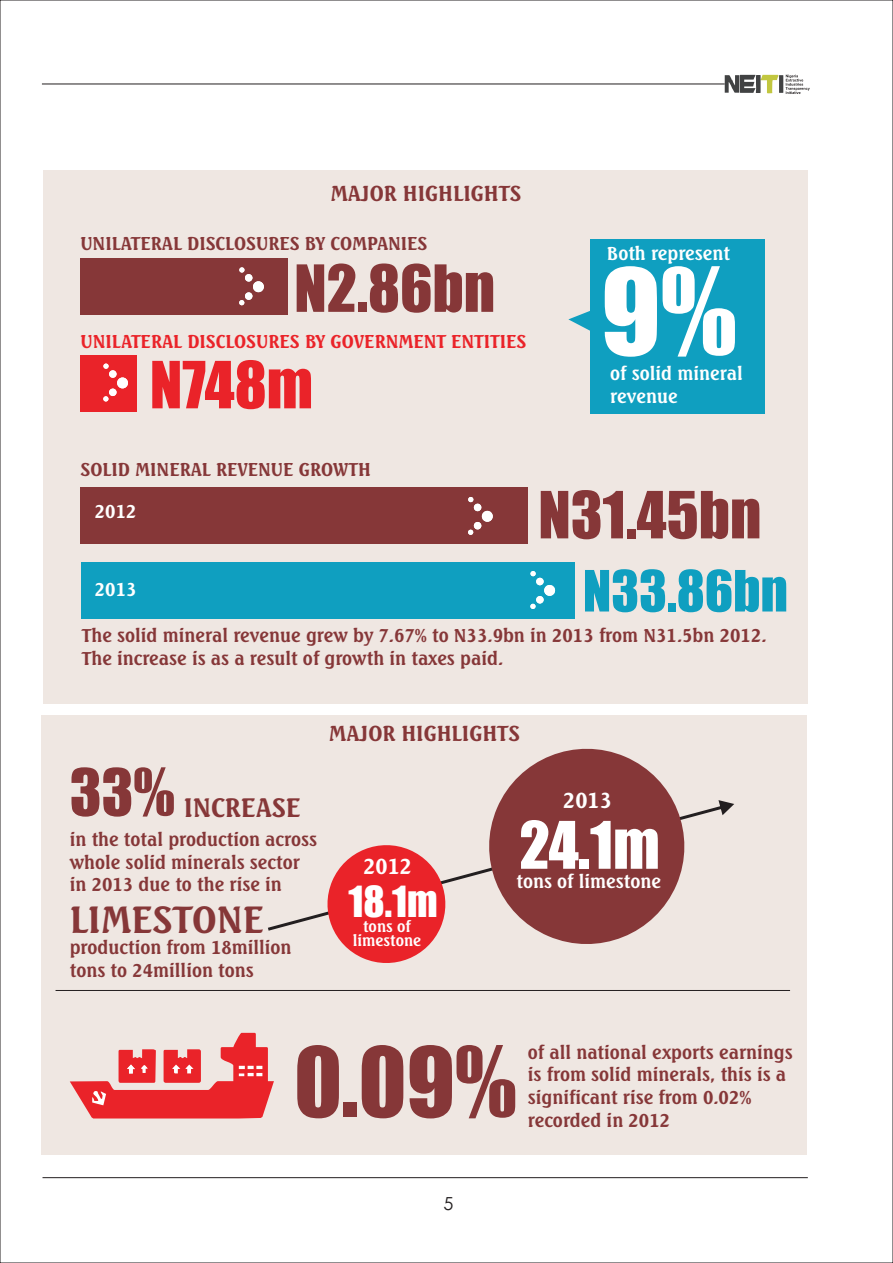
<style>
.page{position:relative;width:893px;height:1263px;background:#fff}
.page>*{position:absolute;margin:0;border:0;box-sizing:border-box;transform-origin:0 0}
.t1{font:110.1px "Impact";color:#fff}
.t2{font:89.4px "Impact";color:#863738}
.t3{font:60.45px "Impact";color:#fff}
.t4{font:60px "Impact";color:#863738}
.t5{font:60px "Impact";color:#ea2329}
.t6{font:52.5px "Impact";color:#0f9fc0}
.t7{font:39.6px "Impact";color:#fff}
.t8{font:300 36.75px "Seagull BT";color:#863738}
.t9{font:300 25.8px "Seagull BT";color:#863738}
.t10{font:300 21px "Seagull BT";color:#863738}
.t11{font:300 21px "Seagull BT";color:#fff}
.t12{font:300 18px/22.5px "Seagull BT";color:#863738}
.t13{font:300 18px/22.5px "Seagull BT";color:#fff}
.t14{font:300 18px "Seagull BT";color:#ea2329}
.t15{font:18px "Century Gothic";color:#231f20}
.t16{font:300 15px/14.5px "Seagull BT";color:#fff;text-align:center}
</style>
<div class="page">
<div style="left:43px;top:170px;width:765px;height:534px;background:#efe7e2"></div>
<hr style="left:43px;top:1177px;width:765px;height:1px;background:#231f20">
<div style="left:268px;top:800px;width:466px;height:131px;background:#efe7e2"></div>
<svg style="left:319px;top:837px;width:134px;height:134px;background:#eb6f71"></svg>
<svg style="left:476px;top:735px;width:222px;height:222px;background:#ae7b7a"></svg>
<svg style="left:70px;top:1033px;width:204px;height:85px;background:#ec7a7b"></svg>
<hr style="left:56px;top:990px;width:734px;height:1px;background:#231f20">
<div style="left:81px;top:355px;width:56px;height:57px;background:#ea2329"></div>
<div style="left:591px;top:239px;width:174px;height:174px;background:#0f9fc0"></div>
<svg style="left:568px;top:309px;width:23px;height:24px"></svg>
<div style="left:81px;top:258px;width:207px;height:57px;background:#863738"></div>
<div style="left:81px;top:562px;width:493px;height:57px;background:#0f9fc0"></div>
<div style="left:81px;top:487px;width:447px;height:57px;background:#863738"></div>
<svg style="left:530px;top:571px;width:6px;height:5px"></svg>
<div style="left:536px;top:578px;width:8px;height:7px;background:#fff;border-radius:50%"></div>
<svg style="left:530px;top:604px;width:6px;height:5px"></svg>
<div style="left:536px;top:596px;width:8px;height:7px;background:#fff;border-radius:50%"></div>
<div style="left:544px;top:585px;width:11px;height:11px;background:#fff;border-radius:50%"></div>
<svg style="left:468px;top:497px;width:5px;height:5px"></svg>
<div style="left:474px;top:504px;width:7px;height:7px;background:#fff;border-radius:50%"></div>
<svg style="left:468px;top:530px;width:5px;height:5px"></svg>
<div style="left:474px;top:522px;width:7px;height:7px;background:#fff;border-radius:50%"></div>
<div style="left:482px;top:511px;width:11px;height:11px;background:#fff;border-radius:50%"></div>
<svg style="left:239px;top:267px;width:5px;height:6px"></svg>
<div style="left:245px;top:274px;width:7px;height:8px;background:#fff;border-radius:50%"></div>
<svg style="left:239px;top:300px;width:5px;height:5px"></svg>
<div style="left:245px;top:292px;width:7px;height:8px;background:#fff;border-radius:50%"></div>
<div style="left:253px;top:281px;width:11px;height:11px;background:#fff;border-radius:50%"></div>
<svg style="left:103px;top:364px;width:6px;height:5px"></svg>
<div style="left:109px;top:370px;width:8px;height:8px;background:#fff;border-radius:50%"></div>
<svg style="left:103px;top:396px;width:5px;height:5px"></svg>
<div style="left:109px;top:389px;width:8px;height:7px;background:#fff;border-radius:50%"></div>
<div style="left:117px;top:377px;width:11px;height:11px;background:#fff;border-radius:50%"></div>
<hr style="left:42px;top:84px;width:683px;height:1px;background:#231f20">
<svg style="left:725px;top:75px;width:85px;height:19px"></svg>
<p class="t10" style="left:330px;top:185px;width:193px">MAJOR HIGHLIGHTS</p>
<p class="t12" style="left:80px;top:234px;width:349px">UNILATERAL DISCLOSURES BY COMPANIES</p>
<h3 class="t4" style="left:294px;top:264px;width:202px">N2.86bn</h3>
<p class="t14" style="left:80px;top:334px;width:447px">UNILATERAL DISCLOSURES BY GOVERNMENT ENTITIES</p>
<h3 class="t5" style="left:150px;top:361px;width:165px">N748m</h3>
<p class="t13" style="left:607px;top:244px;width:125px">Both represent</p>
<h1 class="t1" style="left:601px;top:268px;width:138px">9%</h1>
<p class="t13" style="left:610px;top:364px;width:134px">of solid mineral revenue</p>
<p class="t12" style="left:81px;top:460px;width:292px">SOLID MINERAL REVENUE GROWTH</p>
<p class="t13" style="left:95px;top:502px;width:43px">2012</p>
<p class="t13" style="left:95px;top:580px;width:43px">2013</p>
<h3 class="t4" style="left:538px;top:491px;width:225px">N31.45bn</h3>
<h3 class="t6" style="left:583px;top:570px;width:207px">N33.86bn</h3>
<p class="t12" style="left:82px;top:626px;width:686px">The solid mineral revenue grew by 7.67% to N33.9bn in 2013 from N31.5bn 2012.<br>The increase is as a result of growth in taxes paid.</p>
<h3 class="t4" style="left:70px;top:768px;width:107px">33%</h3>
<h3 class="t9" style="left:184px;top:797px;width:119px">INCREASE</h3>
<p class="t12" style="left:70px;top:830px;width:249px">in the total production across whole solid minerals sector in 2013 due to the rise in</p>
<h3 class="t8" style="left:70px;top:905px;width:196px">LIMESTONE</h3>
<p class="t12" style="left:70px;top:938px;width:223px">production from 18million tons to 24million tons</p>
<p class="t10" style="left:329px;top:725px;width:193px">MAJOR HIGHLIGHTS</p>
<p class="t11" style="left:563px;top:792px;width:50px">2013</p>
<p class="t11" style="left:363px;top:858px;width:50px">2012</p>
<h3 class="t7" style="left:348px;top:886px;width:91px">18.1m</h3>
<p class="t16" style="left:353px;top:921px;width:70px">tons of limestone</p>
<h3 class="t3" style="left:519px;top:821px;width:142px">24.1m</h3>
<p class="t13" style="left:516px;top:872px;width:146px">tons of limestone</p>
<h2 class="t2" style="left:294px;top:1046px;width:224px">0.09%</h2>
<p class="t12" style="left:528px;top:1043px;width:266px">of all national exports earnings is from solid minerals, this is a significant rise from 0.02% recorded in 2012</p>
<p class="t15" style="left:444px;top:1196px;width:11px">5</p>
</div>
